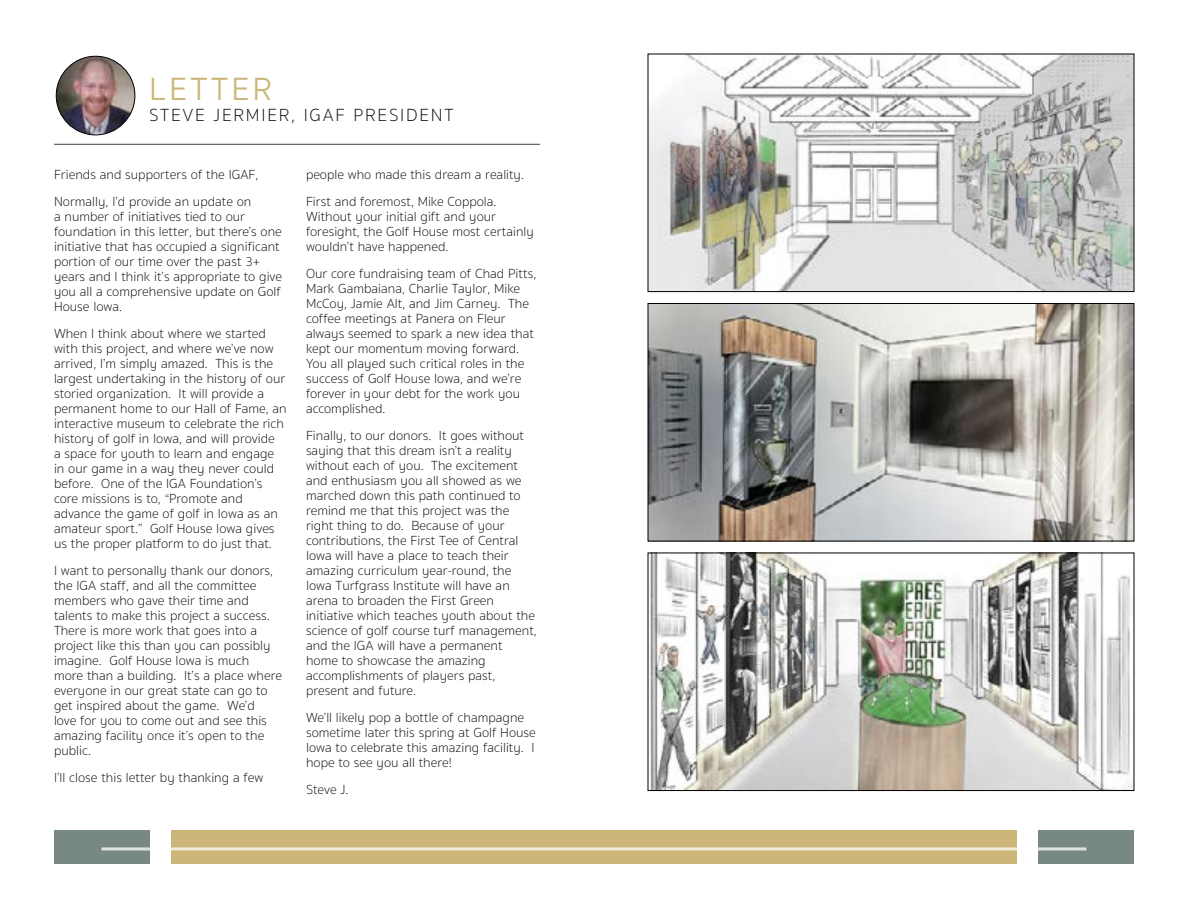
<style>
.page{position:relative;width:1188px;height:918px;background:#fff}
.page>*{position:absolute;margin:0;border:0;box-sizing:border-box;transform-origin:0 0}
.t1{font:300 33px "Sukhumvit Set";letter-spacing:.1em;color:#ccb77a}
.t2{font:100 18px "Sukhumvit Set";letter-spacing:.1em;color:#000}
.t3{font:100 13.5px/15px "Sukhumvit Set";color:#000}
</style>
<div class="page">
<img style="left:56px;top:56px;width:79px;height:79px;border-radius:39px">
<div style="left:56px;top:56px;width:79px;height:79px;border:1px solid #000;border-radius:50%"></div>
<img style="left:650px;top:56px;width:482px;height:234px">
<div style="left:648px;top:54px;width:486px;height:238px;border:1px solid #000"></div>
<hr style="left:54px;top:144px;width:486px;height:1px;background:#000">
<img style="left:650px;top:305px;width:482px;height:234px">
<div style="left:648px;top:303px;width:486px;height:238px;border:1px solid #000"></div>
<img style="left:650px;top:555px;width:482px;height:234px">
<div style="left:648px;top:553px;width:486px;height:238px;border:1px solid #000"></div>
<div style="left:171px;top:831px;width:846px;height:33px;background:#ccb67a"></div>
<div style="left:54px;top:831px;width:95px;height:33px;background:#788984"></div>
<div style="left:1039px;top:831px;width:95px;height:33px;background:#788984"></div>
<hr style="left:102px;top:847px;width:984px;height:3px;background:#fff">
<h1 class="t1" style="left:149px;top:66px;width:124px">LETTER</h1>
<h2 class="t2" style="left:149px;top:103px;width:306px">STEVE JERMIER, IGAF PRESIDENT</h2>
<p class="t3" style="left:54px;top:161px;width:206px;line-height:27px">Friends and supporters of the IGAF,<br>Normally, I’d provide an update on</p>
<p class="t3" style="left:54px;top:209px;width:230px">a number of initiatives tied to our foundation in this letter, but there’s one initiative that has occupied a significant portion of our time over the past 3+ years and I think it’s appropriate to give you all a comprehensive update on Golf House Iowa.</p>
<p class="t3" style="left:54px;top:326px;width:234px">When I think about where we started with this project, and where we’ve now arrived, I’m simply amazed. This is the largest undertaking in the history of our storied organization. It will provide a permanent home to our Hall of Fame, an interactive museum to celebrate the rich history of golf in Iowa, and will provide<br>a space for youth to learn and engage in our game in a way they never could before. One of the IGA Foundation’s core missions is to, “Promote and advance the game of golf in Iowa as an amateur sport.” Golf House Iowa gives us the proper platform to do just that.</p>
<p class="t3" style="left:54px;top:563px;width:230px">I want to personally thank our donors, the IGA staff, and all the committee members who gave their time and talents to make this project a success.<br>There is more work that goes into a project like this than you can possibly imagine. Golf House Iowa is much<br>more than a building. It’s a place where everyone in our great state can go to get inspired about the game. We’d<br>love for you to come out and see this amazing facility once it’s open to the public.</p>
<p class="t3" style="left:54px;top:770px;width:211px">I’ll close this letter by thanking a few</p>
<p class="t3" style="left:306px;top:161px;width:219px;line-height:27px">people who made this dream a reality.<br>First and foremost, Mike Coppola.</p>
<p class="t3" style="left:306px;top:209px;width:230px">Without your initial gift and your foresight, the Golf House most certainly wouldn’t have happened.</p>
<p class="t3" style="left:306px;top:266px;width:232px">Our core fundraising team of Chad Pitts, Mark Gambaiana, Charlie Taylor, Mike McCoy, Jamie Alt, and Jim Carney. The coffee meetings at Panera on Fleur always seemed to spark a new idea that kept our momentum moving forward.<br>You all played such critical roles in the success of Golf House Iowa, and we’re forever in your debt for the work you accomplished.</p>
<p class="t3" style="left:306px;top:428px;width:232px">Finally, to our donors. It goes without saying that this dream isn’t a reality without each of you. The excitement and enthusiasm you all showed as we marched down this path continued to remind me that this project was the right thing to do. Because of your contributions, the First Tee of Central Iowa will have a place to teach their amazing curriculum year-round, the Iowa Turfgrass Institute will have an arena to broaden the First Green initiative which teaches youth about the science of golf course turf management, and the IGA will have a permanent home to showcase the amazing accomplishments of players past, present and future.</p>
<p class="t3" style="left:306px;top:710px;width:231px">We’ll likely pop a bottle of champagne sometime later this spring at Golf House Iowa to celebrate this amazing facility. I hope to see you all there!</p>
<p class="t3" style="left:306px;top:782px;width:44px">Steve J.</p>
</div>
